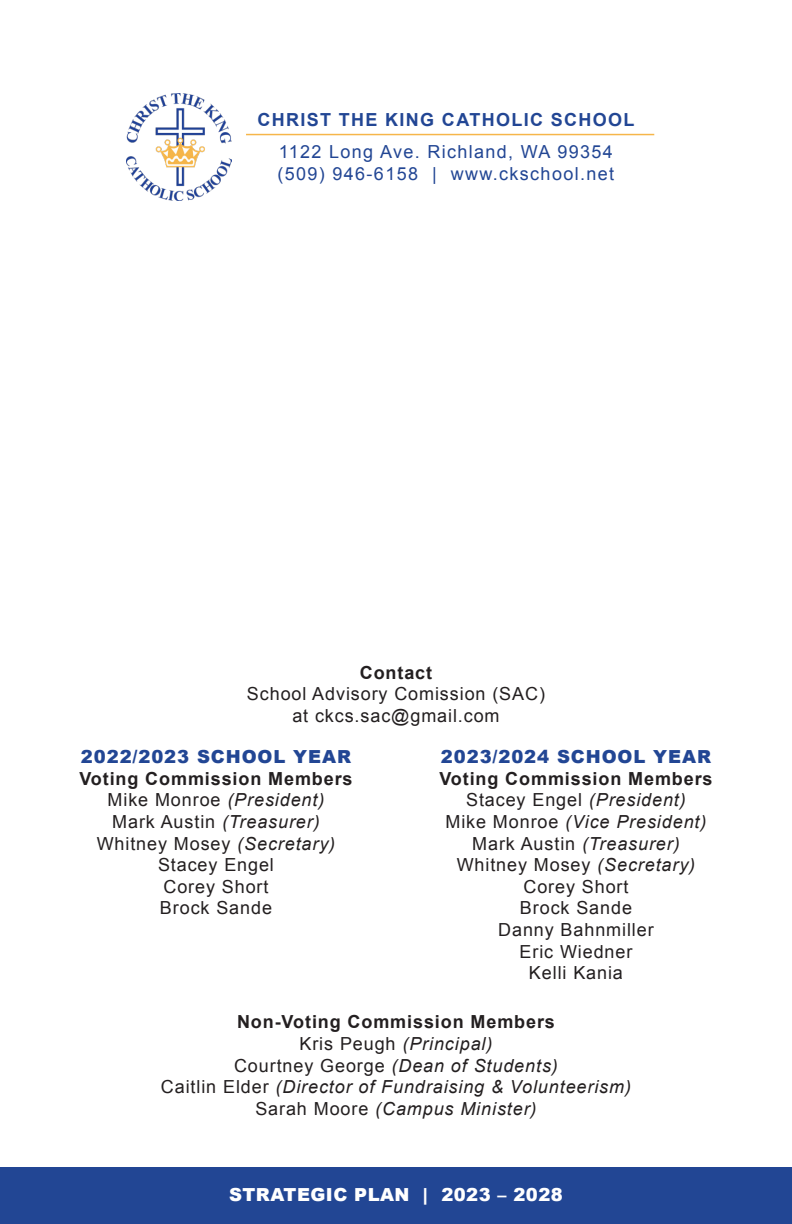
<style>
.page{position:relative;width:792px;height:1224px;background:#fff}
.page>*{position:absolute;margin:0;border:0;box-sizing:border-box;transform-origin:0 0}
.t1{font:18px/21.6px "Arial";letter-spacing:.05em;color:#231f20;text-align:center}
.t2{font:italic 18px "Arial";letter-spacing:.05em;color:#231f20}
.t3{font:18px "Arial";letter-spacing:.075em;color:#224694}
.t4{font:700 18px "Arial";letter-spacing:.05em;color:#231f20}
.t5{font:900 18px "Arial";letter-spacing:.05em;color:#224694}
.t6{font:700 18px "Arial";letter-spacing:.075em;color:#224694}
.t7{font:900 18px "Arial";letter-spacing:.025em;color:#fff}
.s1{font-style:normal}
.s2{font-style:italic}
.s3{font-weight:700}
</style>
<div class="page">
<div style="left:0;top:1167px;width:792px;height:57px;background:#224694"></div>
<img style="left:126px;top:93px;width:105px;height:107px">
<hr style="left:246px;top:134px;width:408px;height:1px;background:#f6b64a">
<p class="t6" style="left:257px;top:108px;width:379px">CHRIST THE KING CATHOLIC SCHOOL</p>
<p class="t3" style="left:279px;top:140px;width:336px">1122 Long Ave. Richland, WA 99354</p>
<p class="t3" style="left:277px;top:162px;width:338px">(509) 946-6158 | www.ckschool.net</p>
<p class="t4" style="left:360px;top:661px;width:74px">Contact</p>
<p class="t1" style="left:247px;top:684px;width:300px">School Advisory Comission (SAC)</p>
<p class="t1" style="left:292px;top:705px;width:209px">at ckcs.sac@gmail.com</p>
<p class="t5" style="left:81px;top:744px;width:272px">2022/2023 SCHOOL YEAR</p>
<p class="t4" style="left:79px;top:767px;width:275px">Voting Commission Members</p>
<p class="t2" style="left:108px;top:788px;width:218px"><span class="s1">Mike Monroe</span> (President)</p>
<p class="t2" style="left:112px;top:810px;width:209px"><span class="s1">Mark Austin</span> (Treasurer)</p>
<p class="t1" style="left:97px;top:833px;width:240px">Whitney Mosey <span class="s2">(Secretary)</span></p>
<p class="t1" style="left:158px;top:854px;width:117px">Stacey Engel</p>
<p class="t1" style="left:163px;top:876px;width:107px">Corey Short</p>
<p class="t1" style="left:160px;top:897px;width:114px">Brock Sande</p>
<p class="t5" style="left:441px;top:744px;width:272px">2023/2024 SCHOOL YEAR</p>
<p class="t1" style="left:439px;top:768px;width:275px"><span class="s3">Voting Commission Members<br></span>Stacey Engel <span class="s2">(President)<br></span>Mike Monroe <span class="s2">(Vice President)<br></span>Mark Austin <span class="s2">(Treasurer)<br></span>Whitney Mosey <span class="s2">(Secretary)<br></span>Corey Short<br>Brock Sande<br>Danny Bahnmiller<br>Eric Wiedner<br>Kelli Kania</p>
<p class="t4" style="left:237px;top:1010px;width:319px">Non-Voting Commission Members</p>
<p class="t2" style="left:300px;top:1032px;width:194px"><span class="s1">Kris Peugh</span> (Principal)</p>
<p class="t2" style="left:234px;top:1054px;width:325px"><span class="s1">Courtney George</span> (Dean of Students)</p>
<p class="t2" style="left:161px;top:1075px;width:472px"><span class="s1">Caitlin Elder</span> (Director of Fundraising &amp; Volunteerism)</p>
<p class="t2" style="left:255px;top:1097px;width:283px"><span class="s1">Sarah Moore</span> (Campus Minister)</p>
<p class="t7" style="left:229px;top:1181px;width:335px">STRATEGIC PLAN | 2023 – 2028</p>
</div>
